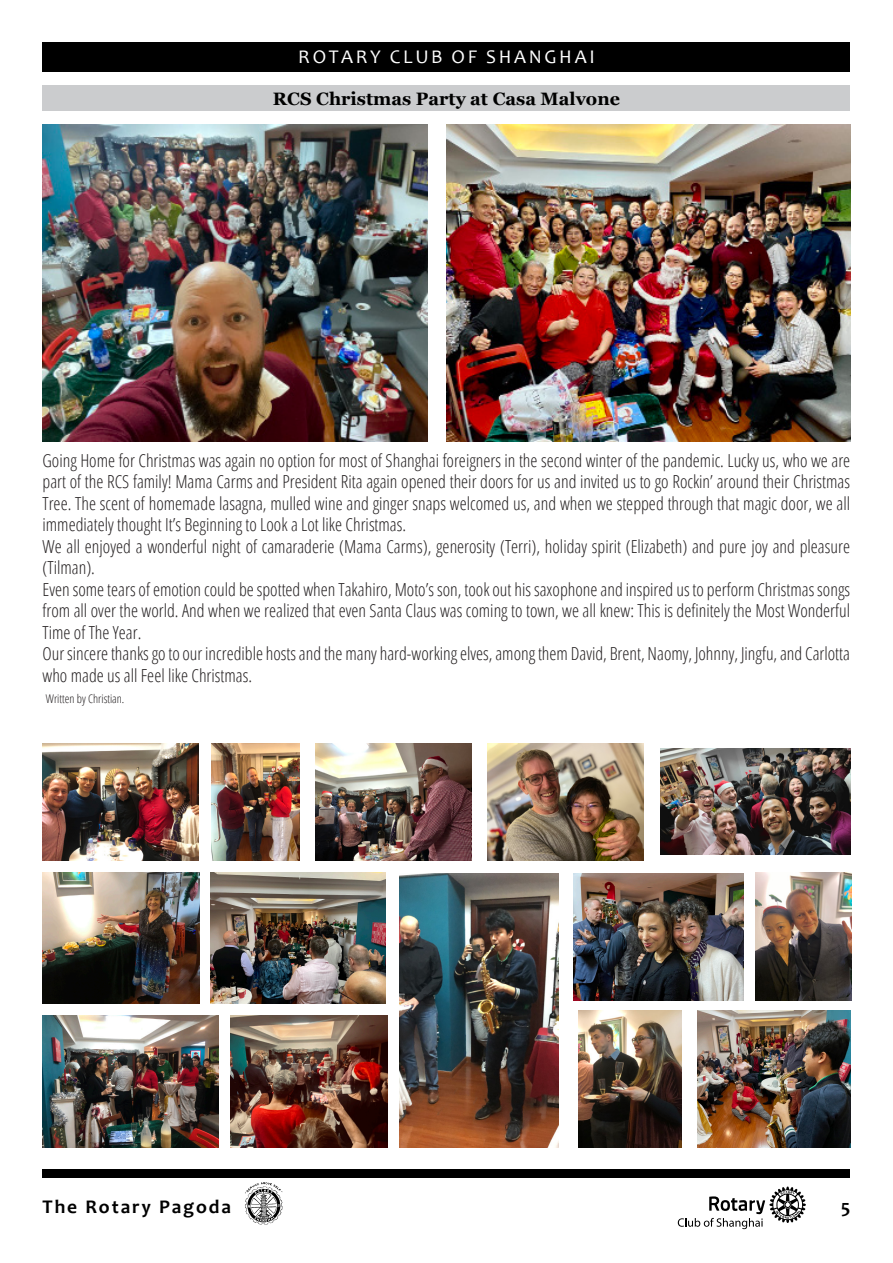
<style>
.page{position:relative;width:893px;height:1263px;background:#fff}
.page>*{position:absolute;margin:0;border:0;box-sizing:border-box;transform-origin:0 0}
.t1{font:19.5px "Candara";letter-spacing:.14em;color:#fff}
.t2{font:700 19.5px "Candara";letter-spacing:.1em;color:#000}
.t3{font:300 18px/21.5px "Open Sans Condensed";color:#231f20;text-align:justify}
.Georgia_black_12{font:700 18px "Georgia";color:#000}
.t4{font:300 12px "Open Sans Condensed";color:#231f20}
</style>
<div class="page">
<div style="left:43px;top:43px;width:807px;height:29px;background:#000"></div>
<div style="left:43px;top:1169px;width:807px;height:9px;background:#000"></div>
<svg style="left:245px;top:1182px;width:38px;height:43px"></svg>
<svg style="left:678px;top:1186px;width:128px;height:43px"></svg>
<div style="left:43px;top:85px;width:807px;height:26px;background:#cbccce"></div>
<img style="left:43px;top:743px;width:156px;height:117px">
<img style="left:212px;top:743px;width:88px;height:117px">
<img style="left:315px;top:743px;width:157px;height:117px">
<img style="left:399px;top:873px;width:159px;height:274px">
<img style="left:43px;top:873px;width:156px;height:131px">
<img style="left:579px;top:1010px;width:102px;height:137px">
<img style="left:43px;top:1016px;width:175px;height:131px">
<img style="left:210px;top:873px;width:175px;height:131px">
<img style="left:697px;top:1010px;width:153px;height:137px">
<img style="left:487px;top:743px;width:157px;height:117px">
<img style="left:230px;top:1016px;width:157px;height:131px">
<img style="left:755px;top:873px;width:96px;height:127px">
<img style="left:446px;top:124px;width:404px;height:317px">
<img style="left:43px;top:124px;width:385px;height:317px">
<img style="left:574px;top:873px;width:169px;height:127px">
<img style="left:661px;top:748px;width:189px;height:106px">
<p class="t1" style="left:298px;top:44px;width:298px">ROTARY CLUB OF SHANGHAI</p>
<p class="Georgia_black_12" style="left:273px;top:85px;width:349px">RCS Christmas Party at Casa Malvone</p>
<p class="t3" style="left:43px;top:449px;width:809px">Going Home for Christmas was again no option for most of Shanghai foreigners in the second winter of the pandemic. Lucky us, who we are part of the RCS family! Mama Carms and President Rita again opened their doors for us and invited us to go Rockin’ around their Christmas Tree. The scent of homemade lasagna, mulled wine and ginger snaps welcomed us, and when we stepped through that magic door, we all immediately thought It’s Beginning to Look a Lot like Christmas.</p>
<p class="t3" style="left:43px;top:535px;width:809px">We all enjoyed a wonderful night of camaraderie (Mama Carms), generosity (Terri), holiday spirit (Elizabeth) and pure joy and pleasure (Tilman).</p>
<p class="t3" style="left:43px;top:578px;width:809px">Even some tears of emotion could be spotted when Takahiro, Moto’s son, took out his saxophone and inspired us to perform Christmas songs from all over the world. And when we realized that even Santa Claus was coming to town, we all knew: This is definitely the Most Wonderful Time of The Year.</p>
<p class="t3" style="left:43px;top:642px;width:809px">Our sincere thanks go to our incredible hosts and the many hard-working elves, among them David, Brent, Naomy, Johnny, Jingfu, and Carlotta who made us all Feel like Christmas.</p>
<p class="t4" style="left:46px;top:691px;width:80px">Written by Christian.</p>
<p class="t2" style="left:43px;top:1194px;width:190px">The Rotary Pagoda</p>
<p class="t2" style="left:841px;top:1194px;width:11px">5</p>
</div>
